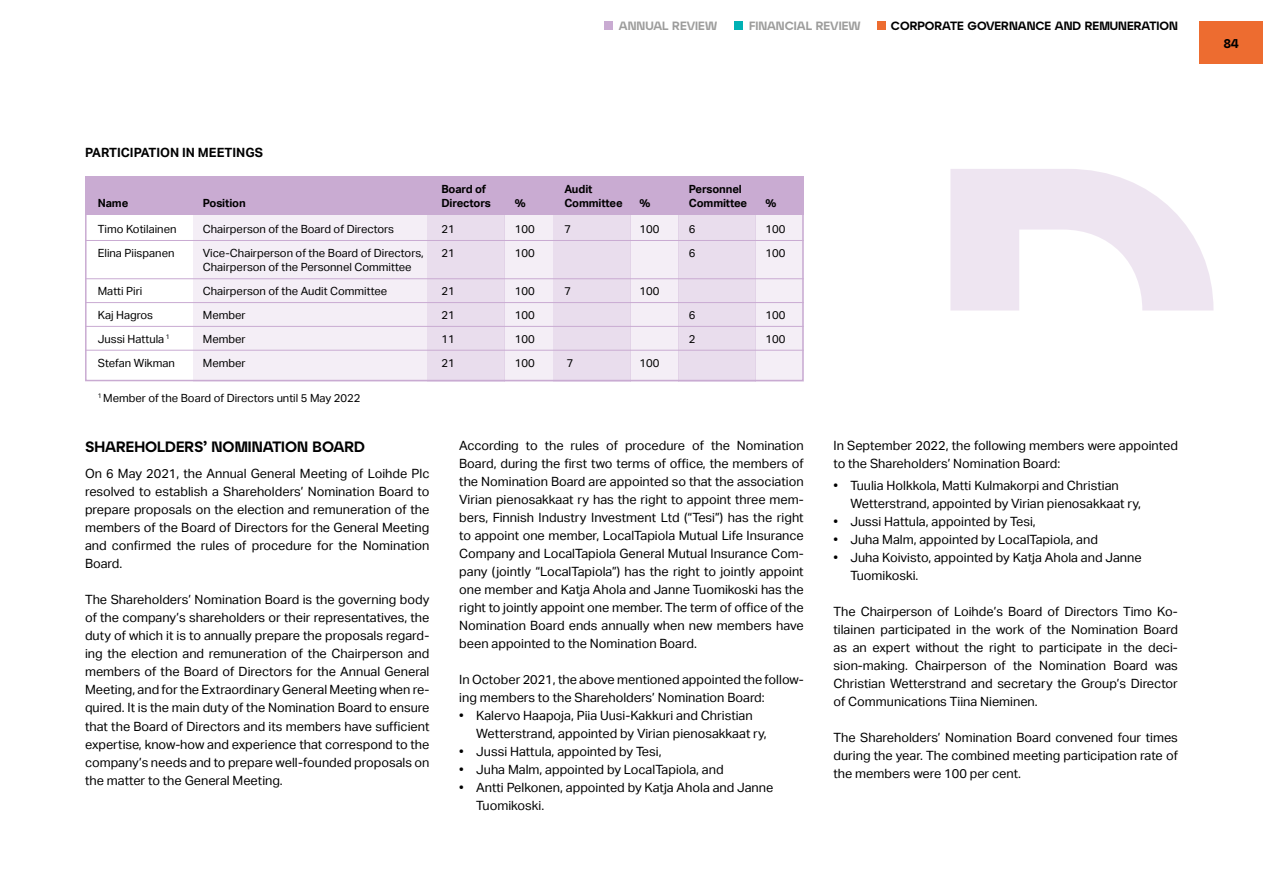
<style>
.page{position:relative;width:1263px;height:893px;background:#fff}
.page>*{position:absolute;margin:0;border:0;box-sizing:border-box;transform-origin:0 0}
.t1{font:600 15px "Atyp BL Display";color:#000}
.t2{font:12.75px/18px "Aktiv Grotesk";color:#000}
.t3{font:700 12.75px "Aktiv Grotesk";color:#000}
.t4{font:600 12.75px "Atyp BL Display";color:#000}
.t5{font:600 12px "Atyp BL Display";color:#000}
.t6{font:600 12px "Atyp BL Display";color:#9d9d9c}
.t7{font:11.25px "Aktiv Grotesk";color:#000}
.t8{font:700 11.25px "Aktiv Grotesk";letter-spacing:-.01em;color:#000}
</style>
<div class="page">
<div style="left:1199px;top:21px;width:64px;height:43px;background:#ed6c30"></div>
<div style="left:877px;top:21px;width:8px;height:9px;background:#ed6c30"></div>
<div style="left:604px;top:21px;width:8px;height:9px;background:#c9abd2"></div>
<div style="left:735px;top:21px;width:8px;height:9px;background:#00b1b4"></div>
<svg style="left:950px;top:169px;width:263px;height:142px"></svg>
<div style="left:756px;top:176px;width:48px;height:205px;background:#f4eef6"></div>
<div style="left:631px;top:176px;width:48px;height:205px;background:#f4eef6"></div>
<div style="left:505px;top:176px;width:48px;height:205px;background:#f4eef6"></div>
<div style="left:678px;top:176px;width:78px;height:205px;background:#e9dded"></div>
<div style="left:553px;top:176px;width:77px;height:205px;background:#e9dded"></div>
<div style="left:427px;top:176px;width:78px;height:205px;background:#e9dded"></div>
<div style="left:193px;top:176px;width:234px;height:205px;background:#f4eef6"></div>
<div style="left:85px;top:176px;width:719px;height:205px;border:2px solid #c9abd2"></div>
<div style="left:85px;top:176px;width:719px;height:38px;background:#c9abd2"></div>
<hr style="left:85px;top:240px;width:719px;height:1px;background:#c9abd2">
<hr style="left:85px;top:278px;width:719px;height:1px;background:#c9abd2">
<hr style="left:85px;top:302px;width:719px;height:1px;background:#c9abd2">
<hr style="left:85px;top:326px;width:719px;height:1px;background:#c9abd2">
<hr style="left:85px;top:350px;width:719px;height:1px;background:#c9abd2">
<p class="t3" style="left:85px;top:145px;width:179px">PARTICIPATION IN MEETINGS</p>
<p class="t6" style="left:619px;top:18px;width:100px">ANNUAL REVIEW</p>
<p class="t6" style="left:749px;top:18px;width:113px">FINANCIAL REVIEW</p>
<p class="t5" style="left:891px;top:18px;width:288px">CORPORATE GOVERNANCE AND REMUNERATION</p>
<p class="t8" style="left:441px;top:183px;width:46px">Board of</p>
<p class="t8" style="left:564px;top:183px;width:30px">Audit</p>
<p class="t8" style="left:689px;top:183px;width:54px">Personnel</p>
<p class="t8" style="left:98px;top:196px;width:32px">Name</p>
<p class="t8" style="left:203px;top:196px;width:44px">Position</p>
<p class="t8" style="left:441px;top:196px;width:51px">Directors</p>
<p class="t8" style="left:515px;top:196px;width:12px">%</p>
<p class="t8" style="left:564px;top:196px;width:60px">Committee</p>
<p class="t8" style="left:639px;top:196px;width:12px">%</p>
<p class="t8" style="left:689px;top:196px;width:60px">Committee</p>
<p class="t8" style="left:765px;top:196px;width:12px">%</p>
<p class="t7" style="left:98px;top:222px;width:80px">Timo Kotilainen</p>
<p class="t7" style="left:203px;top:222px;width:193px">Chairperson of the Board of Directors</p>
<p class="t7" style="left:441px;top:222px;width:15px">21</p>
<p class="t7" style="left:515px;top:222px;width:21px">100</p>
<p class="t7" style="left:564px;top:222px;width:8px">7</p>
<p class="t7" style="left:639px;top:222px;width:21px">100</p>
<p class="t7" style="left:689px;top:222px;width:8px">6</p>
<p class="t7" style="left:765px;top:222px;width:21px">100</p>
<p class="t7" style="left:98px;top:247px;width:78px">Elina Piispanen</p>
<p class="t7" style="left:203px;top:247px;width:222px">Vice-Chairperson of the Board of Directors,</p>
<p class="t7" style="left:441px;top:247px;width:15px">21</p>
<p class="t7" style="left:515px;top:247px;width:21px">100</p>
<p class="t7" style="left:689px;top:247px;width:8px">6</p>
<p class="t7" style="left:765px;top:247px;width:21px">100</p>
<p class="t7" style="left:203px;top:260px;width:210px">Chairperson of the Personnel Committee</p>
<p class="t7" style="left:98px;top:284px;width:46px">Matti Piri</p>
<p class="t7" style="left:203px;top:284px;width:186px">Chairperson of the Audit Committee</p>
<p class="t7" style="left:441px;top:284px;width:15px">21</p>
<p class="t7" style="left:515px;top:284px;width:21px">100</p>
<p class="t7" style="left:564px;top:284px;width:8px">7</p>
<p class="t7" style="left:639px;top:284px;width:21px">100</p>
<p class="t7" style="left:98px;top:308px;width:57px">Kaj Hagros</p>
<p class="t7" style="left:203px;top:308px;width:44px">Member</p>
<p class="t7" style="left:441px;top:308px;width:15px">21</p>
<p class="t7" style="left:515px;top:308px;width:21px">100</p>
<p class="t7" style="left:689px;top:308px;width:8px">6</p>
<p class="t7" style="left:765px;top:308px;width:21px">100</p>
<p class="t7" style="left:98px;top:332px;width:73px">Jussi Hattula <sup>1</sup></p>
<p class="t7" style="left:203px;top:332px;width:44px">Member</p>
<p class="t7" style="left:441px;top:332px;width:15px">11</p>
<p class="t7" style="left:515px;top:332px;width:21px">100</p>
<p class="t7" style="left:689px;top:332px;width:8px">2</p>
<p class="t7" style="left:765px;top:332px;width:21px">100</p>
<p class="t7" style="left:98px;top:357px;width:79px">Stefan Wikman</p>
<p class="t7" style="left:203px;top:357px;width:44px">Member</p>
<p class="t7" style="left:441px;top:357px;width:15px">21</p>
<p class="t7" style="left:515px;top:357px;width:21px">100</p>
<p class="t7" style="left:567px;top:357px;width:8px">7</p>
<p class="t7" style="left:639px;top:357px;width:21px">100</p>
<p class="t7" style="left:98px;top:391px;width:264px"><sup>1</sup> Member of the Board of Directors until 5 May 2022</p>
<p class="t1" style="left:85px;top:438px;width:281px">SHAREHOLDERS’ NOMINATION BOARD</p>
<p class="t2" style="left:85px;top:465px;width:346px;text-align:justify">On 6 May 2021, the Annual General Meeting of Loihde Plc resolved to establish a Shareholders’ Nomination Board to prepare proposals on the election and remuneration of the members of the Board of Directors for the General Meeting and confirmed the rules of procedure for the Nomination Board.</p>
<p class="t2" style="left:85px;top:591px;width:346px;text-align:justify">The Shareholders’ Nomination Board is the governing body of the company’s shareholders or their representatives, the duty of which it is to annually prepare the proposals regard&shy;ing the election and remuneration of the Chairperson and members of the Board of Directors for the Annual General Meeting, and for the Extraordinary General Meeting when re&shy;quired. It is the main duty of the Nomination Board to ensure that the Board of Directors and its members have sufficient expertise, know-how and experience that correspond to the company’s needs and to prepare well-founded proposals on the matter to the General Meeting.</p>
<p class="t2" style="left:459px;top:437px;width:346px;text-align:justify">According to the rules of procedure of the Nomination Board, during the first two terms of office, the members of the Nomination Board are appointed so that the association Virian pienosakkaat ry has the right to appoint three mem&shy;bers, Finnish Industry Investment Ltd (“Tesi”) has the right to appoint one member, LocalTapiola Mutual Life Insurance Company and LocalTapiola General Mutual Insurance Com&shy;pany (jointly “LocalTapiola”) has the right to jointly appoint one member and Katja Ahola and Janne Tuomikoski has the right to jointly appoint one member. The term of office of the Nomination Board ends annually when new members have been appointed to the Nomination Board.</p>
<p class="t2" style="left:459px;top:671px;width:346px">In October 2021, the above mentioned appointed the follow&shy;ing members to the Shareholders’ Nomination Board:</p>
<p class="t2" style="left:476px;top:707px;width:292px;text-indent:-17px">• Kalervo Haapoja, Piia Uusi-Kakkuri and Christian<br>Wetterstrand, appointed by Virian pienosakkaat ry,</p>
<p class="t2" style="left:459px;top:743px;width:204px">• Jussi Hattula, appointed by Tesi,</p>
<p class="t2" style="left:459px;top:761px;width:266px">• Juha Malm, appointed by LocalTapiola, and</p>
<p class="t2" style="left:476px;top:779px;width:299px;text-indent:-17px">• Antti Pelkonen, appointed by Katja Ahola and Janne<br>Tuomikoski.</p>
<p class="t2" style="left:833px;top:437px;width:346px">In September 2022, the following members were appointed to the Shareholders’ Nomination Board:</p>
<p class="t2" style="left:850px;top:477px;width:292px;text-indent:-17px">• Tuulia Holkkola, Matti Kulmakorpi and Christian<br>Wetterstrand, appointed by Virian pienosakkaat ry,</p>
<p class="t2" style="left:833px;top:513px;width:204px">• Jussi Hattula, appointed by Tesi,</p>
<p class="t2" style="left:833px;top:531px;width:266px">• Juha Malm, appointed by LocalTapiola, and</p>
<p class="t2" style="left:850px;top:549px;width:293px;text-indent:-17px">• Juha Koivisto, appointed by Katja Ahola and Janne<br>Tuomikoski.</p>
<p class="t2" style="left:833px;top:603px;width:346px;text-align:justify">The Chairperson of Loihde’s Board of Directors Timo Ko&shy;tilainen participated in the work of the Nomination Board as an expert without the right to participate in the deci&shy;sion-making. Chairperson of the Nomination Board was Christian Wetterstrand and secretary the Group’s Director of Communications Tiina Nieminen.</p>
<p class="t2" style="left:833px;top:729px;width:346px;text-align:justify">The Shareholders’ Nomination Board convened four times during the year. The combined meeting participation rate of the members were 100 per cent.</p>
<p class="t4" style="left:1223px;top:36px;width:17px">84</p>
</div>
